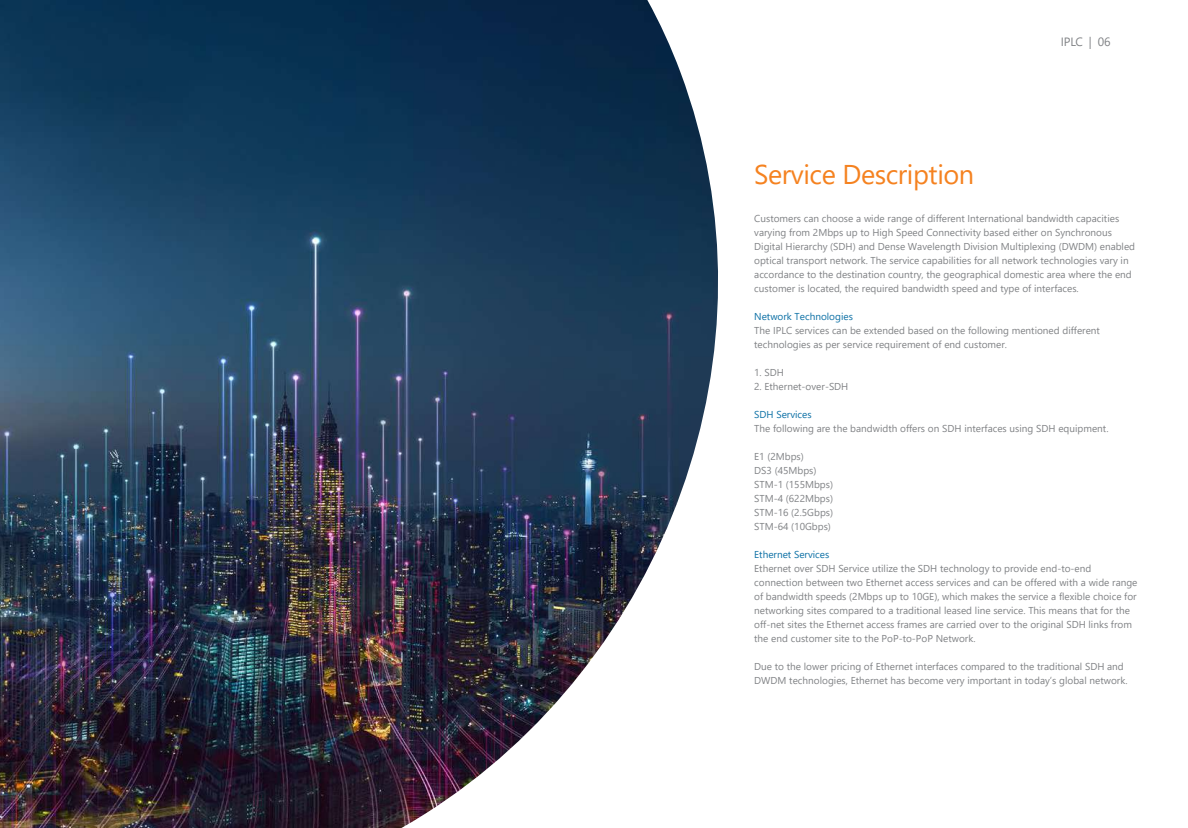
<style>
.page{position:relative;width:1188px;height:828px;background:#fff}
.page>*{position:absolute;margin:0;border:0;box-sizing:border-box;transform-origin:0 0}
.t1{font:27.1px "Segoe UI";letter-spacing:-.015em;color:#f58220}
.t2{font:12px "Segoe UI";letter-spacing:-.015em;color:#808285}
.t3{font:10px/14px "Segoe UI";color:#808285}
.t4{font:10px "Segoe UI";color:#0c70a5}
</style>
<div class="page">
<img style="left:0;top:0;width:718px;height:828px">
<p class="t2" style="left:1061px;top:30px;width:51px">IPLC | 06</p>
<h1 class="t1" style="left:754px;top:149px;width:222px">Service Description</h1>
<p class="t3" style="left:754px;top:211px;width:382px">Customers can choose a wide range of different International bandwidth capacities varying from 2Mbps up to High Speed Connectivity based either on Synchronous Digital Hierarchy (SDH) and Dense Wavelength Division Multiplexing (DWDM) enabled optical transport network. The service capabilities for all network technologies vary in accordance to the destination country, the geographical domestic area where the end customer is located, the required bandwidth speed and type of interfaces.</p>
<p class="t4" style="left:754px;top:307px;width:100px">Network Technologies</p>
<p class="t3" style="left:754px;top:323px;width:347px">The IPLC services can be extended based on the following mentioned different technologies as per service requirement of end customer.</p>
<p class="t3" style="left:754px;top:365px;width:31px">1. SDH</p>
<p class="t3" style="left:754px;top:379px;width:96px">2. Ethernet-over-SDH</p>
<p class="t4" style="left:754px;top:405px;width:59px">SDH Services</p>
<p class="t3" style="left:754px;top:421px;width:356px">The following are the bandwidth offers on SDH interfaces using SDH equipment.</p>
<p class="t3" style="left:754px;top:449px;width:80px">E1 (2Mbps)<br>DS3 (45Mbps)<br>STM-1 (155Mbps)<br>STM-4 (622Mbps)<br>STM-16 (2.5Gbps)<br>STM-64 (10Gbps)</p>
<p class="t4" style="left:754px;top:545px;width:77px">Ethernet Services</p>
<p class="t3" style="left:754px;top:561px;width:385px">Ethernet over SDH Service utilize the SDH technology to provide end-to-end connection between two Ethernet access services and can be offered with a wide range of bandwidth speeds (2Mbps up to 10GE), which makes the service a flexible choice for networking sites compared to a traditional leased line service. This means that for the off-net sites the Ethernet access frames are carried over to the original SDH links from the end customer site to the PoP-to-PoP Network.</p>
<p class="t3" style="left:754px;top:659px;width:375px">Due to the lower pricing of Ethernet interfaces compared to the traditional SDH and<br>DWDM technologies, Ethernet has become very important in today’s global network.</p>
</div>
